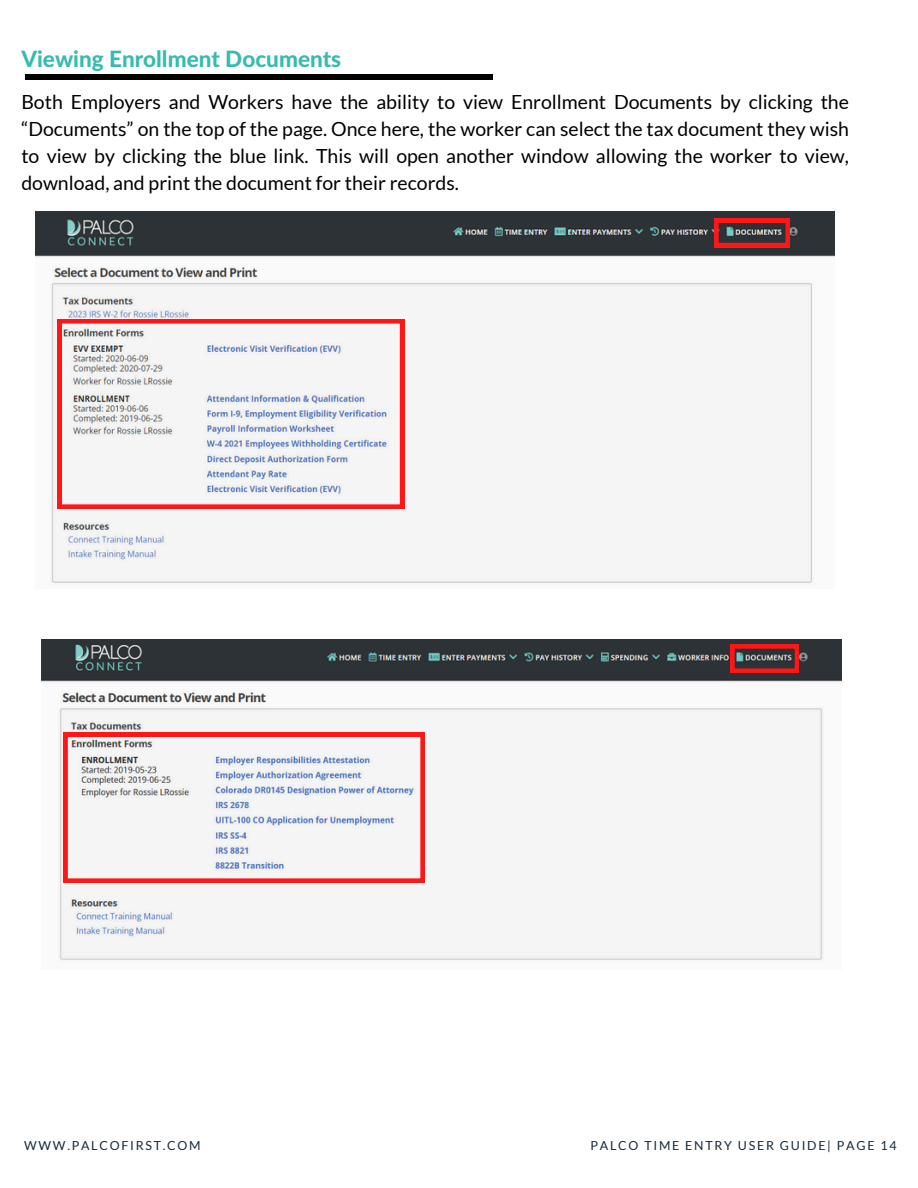
<style>
.page{position:relative;width:918px;height:1188px;background:#fff}
.page>*{position:absolute;margin:0;border:0;box-sizing:border-box;transform-origin:0 0}
.t1{font:800 22.5px "Lato Latin";color:#38bbaf}
.t2{font:19.5px/27px "Lato";color:#000;text-align:justify}
.t3{font:12.45px "Lato";letter-spacing:.14em;color:#15283a}
</style>
<div class="page">
<div style="left:25px;top:74px;width:468px;height:6px;background:#000"></div>
<img style="left:35px;top:212px;width:800px;height:371px">
<img style="left:41px;top:640px;width:800px;height:320px">
<svg style="left:714px;top:219px;width:76px;height:28px;background:#883537"></svg>
<svg style="left:58px;top:319px;width:346px;height:190px"></svg>
<svg style="left:63px;top:733px;width:361px;height:150px"></svg>
<svg style="left:730px;top:644px;width:69px;height:29px;background:#8e3436"></svg>
<p class="t1" style="left:21px;top:49px;width:321px">Viewing Enrollment Documents</p>
<p class="t2" style="left:21px;top:88px;width:829px">Both Employers and Workers have the ability to view Enrollment Documents by clicking the “Documents” on the top of the page. Once here, the worker can select the tax document they wish to view by clicking the blue link. This will open another window allowing the worker to view, download, and print the document for their records.</p>
<p class="t3" style="left:24px;top:1138px;width:178px">WWW.PALCOFIRST.COM</p>
<p class="t3" style="left:591px;top:1138px;width:308px">PALCO TIME ENTRY USER GUIDE| PAGE 14</p>
</div>
